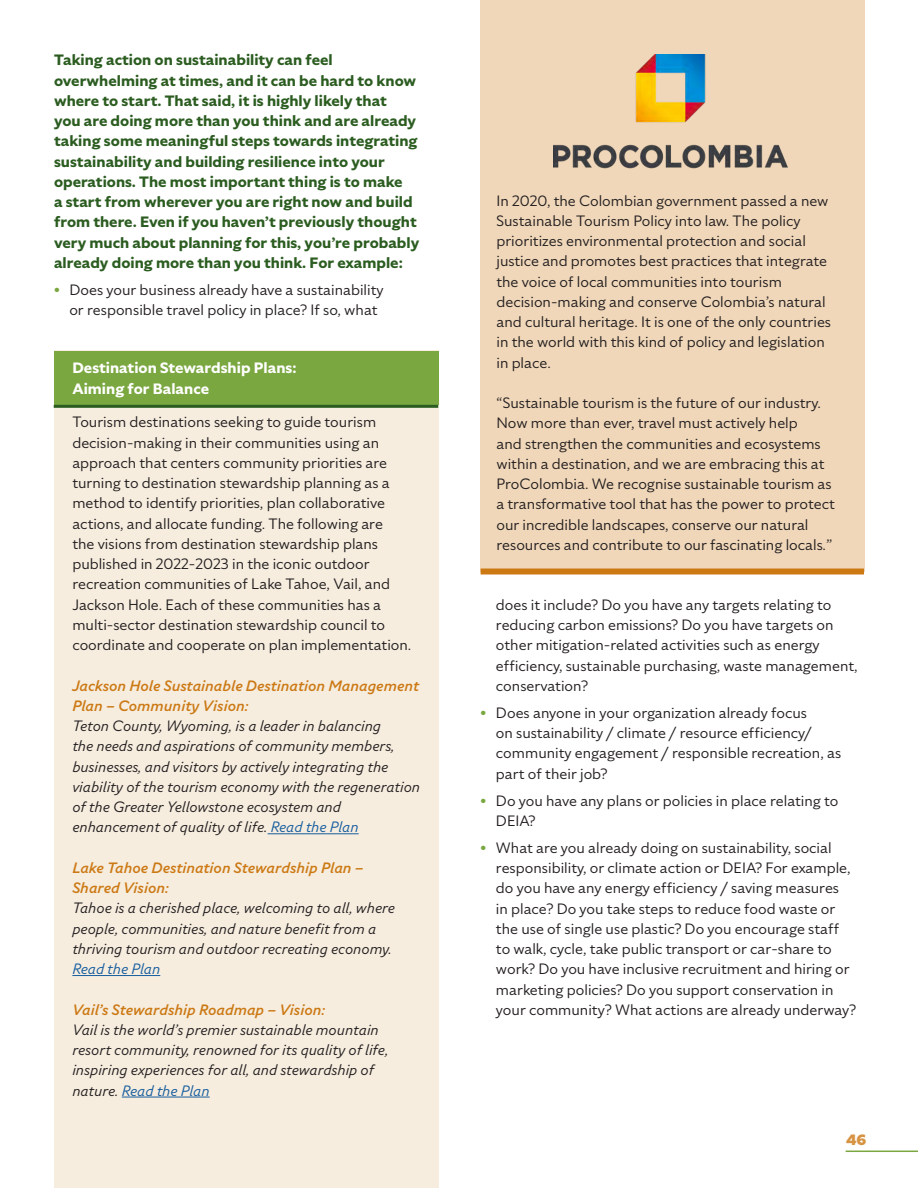
<style>
.page{position:relative;width:918px;height:1188px;background:#fff}
.page>*{position:absolute;margin:0;border:0;box-sizing:border-box;transform-origin:0 0}
.t1{font:15px/20.2px "Specter";color:#231f20}
.t2{font:italic 15px/20.2px "Specter";color:#231f20}
.t3{font:700 15px/20.2px "Specter";color:#2b5c20}
.t4{font:italic 500 15px/20.2px "Specter";color:#cc7914}
.t5{font:700 15px/20.2px "Specter";color:#fff}
.t6{font:900 15px "Specter";color:#d69443}
.s1{font-weight:700;color:#7aa740}
.s2{color:#175d9e}
</style>
<div class="page">
<hr style="left:846px;top:1151px;width:72px;height:1px;background:#7aa740">
<div style="left:54px;top:351px;width:384px;height:837px;background:#f6eddf"></div>
<div style="left:481px;top:0;width:384px;height:572px;background:#f0d7b9"></div>
<img style="left:554px;top:54px;width:233px;height:115px">
<div style="left:54px;top:351px;width:384px;height:54px;background:#7aa740"></div>
<hr style="left:54px;top:405px;width:384px;height:3px;background:#2b5c20">
<hr style="left:268px;top:833px;width:91px;height:1px;background:#175d9e">
<hr style="left:72px;top:975px;width:88px;height:1px;background:#175d9e">
<hr style="left:122px;top:1097px;width:88px;height:1px;background:#175d9e">
<div style="left:481px;top:569px;width:383px;height:6px;background:#cc7914"></div>
<p class="t3" style="left:54px;top:50px;width:367px">Taking action on sustainability can feel overwhelming at times, and it can be hard to know where to start. That said, it is highly likely that<br>you are doing more than you think and are already taking some meaningful steps towards integrating sustainability and building resilience into your operations. The most important thing is to make<br>a start from wherever you are right now and build from there. Even if you haven’t previously thought very much about planning for this, you’re probably already doing more than you think. For example:</p>
<p class="t1" style="left:69px;top:279px;width:316px;text-indent:-15px"><span class="s1">•</span> Does your business already have a sustainability or responsible travel policy in place? If so, what</p>
<p class="t5" style="left:72px;top:358px;width:226px">Destination Stewardship Plans:<br>Aiming for Balance</p>
<p class="t1" style="left:72px;top:412px;width:341px">Tourism destinations seeking to guide tourism decision-making in their communities using an approach that centers community priorities are turning to destination stewardship planning as a method to identify priorities, plan collaborative actions, and allocate funding. The following are<br>the visions from destination stewardship plans published in 2022-2023 in the iconic outdoor recreation communities of Lake Tahoe, Vail, and Jackson Hole. Each of these communities has a multi-sector destination stewardship council to coordinate and cooperate on plan implementation.</p>
<p class="t4" style="left:72px;top:675px;width:348px">Jackson Hole Sustainable Destination Management<br>Plan – Community Vision:</p>
<p class="t2" style="left:72px;top:715px;width:349px">Teton County, Wyoming, is a leader in balancing<br>the needs and aspirations of community members, businesses, and visitors by actively integrating the viability of the tourism economy with the regeneration of the Greater Yellowstone ecosystem and enhancement of quality of life. <span class="s2">Read the Plan</span></p>
<p class="t4" style="left:72px;top:857px;width:293px">Lake Tahoe Destination Stewardship Plan –<br>Shared Vision:</p>
<p class="t2" style="left:72px;top:898px;width:324px">Tahoe is a cherished place, welcoming to all, where people, communities, and nature benefit from a thriving tourism and outdoor recreating economy.<br><span class="s2">Read the Plan</span></p>
<p class="t4" style="left:72px;top:999px;width:255px">Vail’s Stewardship Roadmap – Vision:</p>
<p class="t2" style="left:72px;top:1019px;width:318px">Vail is the world’s premier sustainable mountain resort community, renowned for its quality of life, inspiring experiences for all, and stewardship of nature. <span class="s2">Read the Plan</span></p>
<p class="t1" style="left:496px;top:190px;width:336px">In 2020, the Colombian government passed a new Sustainable Tourism Policy into law. The policy prioritizes environmental protection and social justice and promotes best practices that integrate the voice of local communities into tourism decision-making and conserve Colombia’s natural and cultural heritage. It is one of the only countries in the world with this kind of policy and legislation in place.</p>
<p class="t1" style="left:496px;top:393px;width:340px">“Sustainable tourism is the future of our industry.<br>Now more than ever, travel must actively help<br>and strengthen the communities and ecosystems within a destination, and we are embracing this at ProColombia. We recognise sustainable tourism as a transformative tool that has the power to protect our incredible landscapes, conserve our natural resources and contribute to our fascinating locals.”</p>
<p class="t1" style="left:496px;top:594px;width:363px">does it include? Do you have any targets relating to reducing carbon emissions? Do you have targets on other mitigation-related activities such as energy efficiency, sustainable purchasing, waste management, conservation?</p>
<p class="t1" style="left:496px;top:702px;width:347px;text-indent:-15px"><span class="s1">•</span> Does anyone in your organization already focus<br>on sustainability / climate / resource efficiency/ community engagement / responsible recreation, as part of their job?</p>
<p class="t1" style="left:496px;top:790px;width:344px;text-indent:-15px"><span class="s1">•</span> Do you have any plans or policies in place relating to<br>DEIA?</p>
<p class="t1" style="left:496px;top:837px;width:362px;text-indent:-15px"><span class="s1">•</span> What are you already doing on sustainability, social responsibility, or climate action or DEIA? For example, do you have any energy efficiency / saving measures<br>in place? Do you take steps to reduce food waste or the use of single use plastic? Do you encourage staff to walk, cycle, take public transport or car-share to work? Do you have inclusive recruitment and hiring or marketing policies? Do you support conservation in your community? What actions are already underway?</p>
<p class="t6" style="left:846px;top:1130px;width:22px">46</p>
</div>
